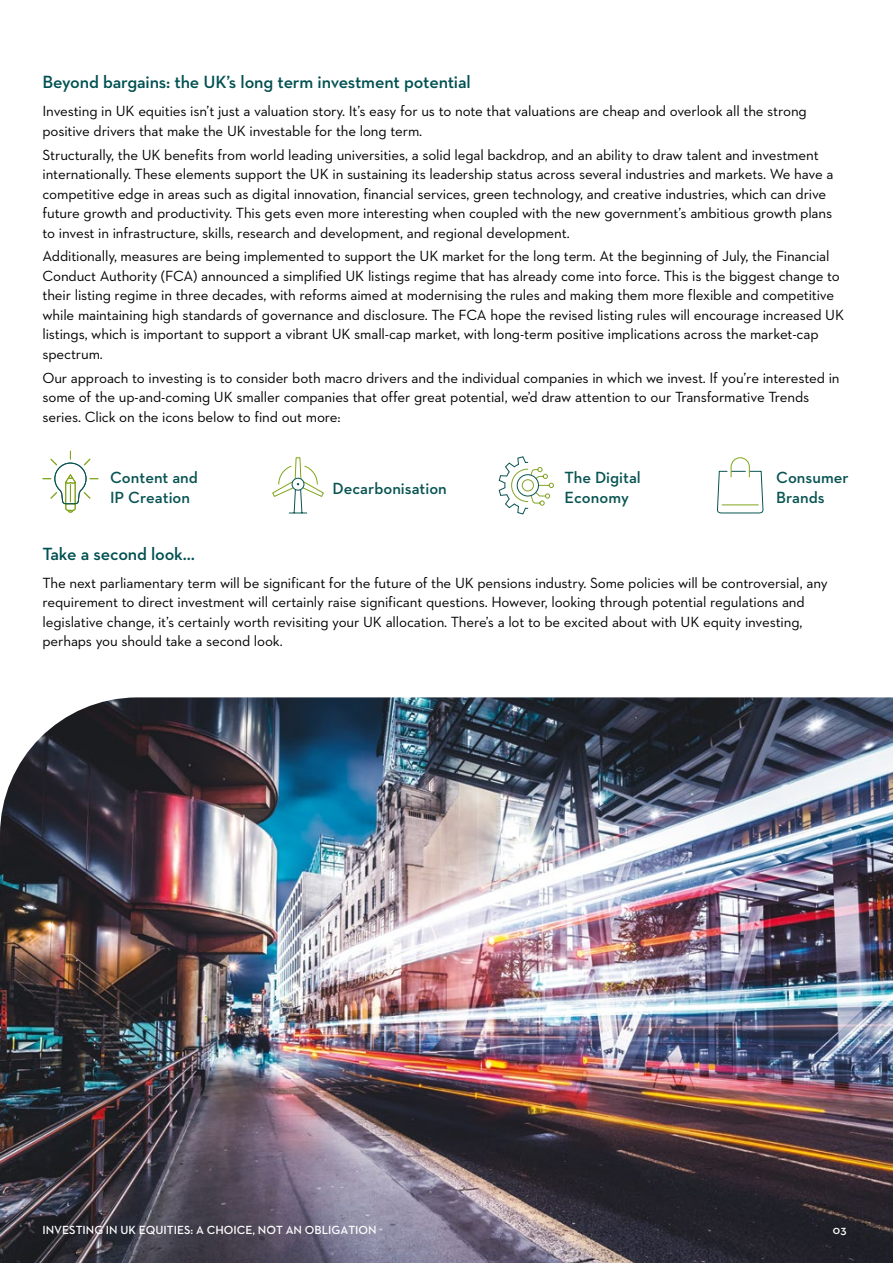
<style>
.page{position:relative;width:893px;height:1263px;background:#fff}
.page>*{position:absolute;margin:0;border:0;box-sizing:border-box;transform-origin:0 0}
.t1{font:600 18px "Neutraface 2 Text";letter-spacing:-.01em;color:#005051}
.t2{font:600 16.5px/19.8px "Neutraface 2 Text";color:#085452}
.t3{font:15px/19.5px "Neutraface 2 Text";letter-spacing:-.01em;color:#000}
.t4{font:600 12px "Neutraface 2 Text";color:#fff}
</style>
<div class="page">
<img style="left:0;top:697px;width:893px;height:566px">
<svg style="left:43px;top:451px;width:720px;height:63px"></svg>
<p class="t1" style="left:43px;top:71px;width:430px">Beyond bargains: the UK’s long term investment potential</p>
<p class="t3" style="left:43px;top:101px;width:766px">Investing in UK equities isn’t just a valuation story. It’s easy for us to note that valuations are cheap and overlook all the strong positive drivers that make the UK investable for the long term.</p>
<p class="t3" style="left:43px;top:145px;width:792px">Structurally, the UK benefits from world leading universities, a solid legal backdrop, and an ability to draw talent and investment internationally. These elements support the UK in sustaining its leadership status across several industries and markets. We have a competitive edge in areas such as digital innovation, financial services, green technology, and creative industries, which can drive future growth and productivity. This gets even more interesting when coupled with the new government’s ambitious growth plans to invest in infrastructure, skills, research and development, and regional development.</p>
<p class="t3" style="left:43px;top:246px;width:803px">Additionally, measures are being implemented to support the UK market for the long term. At the beginning of July, the Financial Conduct Authority (FCA) announced a simplified UK listings regime that has already come into force. This is the biggest change to their listing regime in three decades, with reforms aimed at modernising the rules and making them more flexible and competitive while maintaining high standards of governance and disclosure. The FCA hope the revised listing rules will encourage increased UK listings, which is important to support a vibrant UK small-cap market, with long-term positive implications across the market-cap spectrum.</p>
<p class="t3" style="left:43px;top:368px;width:799px">Our approach to investing is to consider both macro drivers and the individual companies in which we invest. If you’re interested in some of the up-and-coming UK smaller companies that offer great potential, we’d draw attention to our Transformative Trends series. Click on the icons below to find out more:</p>
<p class="t2" style="left:110px;top:468px;width:89px">Content and<br>IP Creation</p>
<p class="t2" style="left:564px;top:468px;width:78px">The Digital<br>Economy</p>
<p class="t2" style="left:333px;top:478px;width:116px">Decarbonisation</p>
<p class="t2" style="left:776px;top:468px;width:74px">Consumer<br>Brands</p>
<p class="t1" style="left:43px;top:542px;width:154px">Take a second look…</p>
<p class="t3" style="left:43px;top:573px;width:787px">The next parliamentary term will be significant for the future of the UK pensions industry. Some policies will be controversial, any requirement to direct investment will certainly raise significant questions. However, looking through potential regulations and legislative change, it’s certainly worth revisiting your UK allocation. There’s a lot to be excited about with UK equity investing, perhaps you should take a second look.</p>
<p class="t4" style="left:43px;top:1222px;width:336px">INVESTING IN UK EQUITIES: A CHOICE, NOT AN OBLIGATION</p>
<p class="t4" style="left:833px;top:1222px;width:15px">03</p>
</div>
